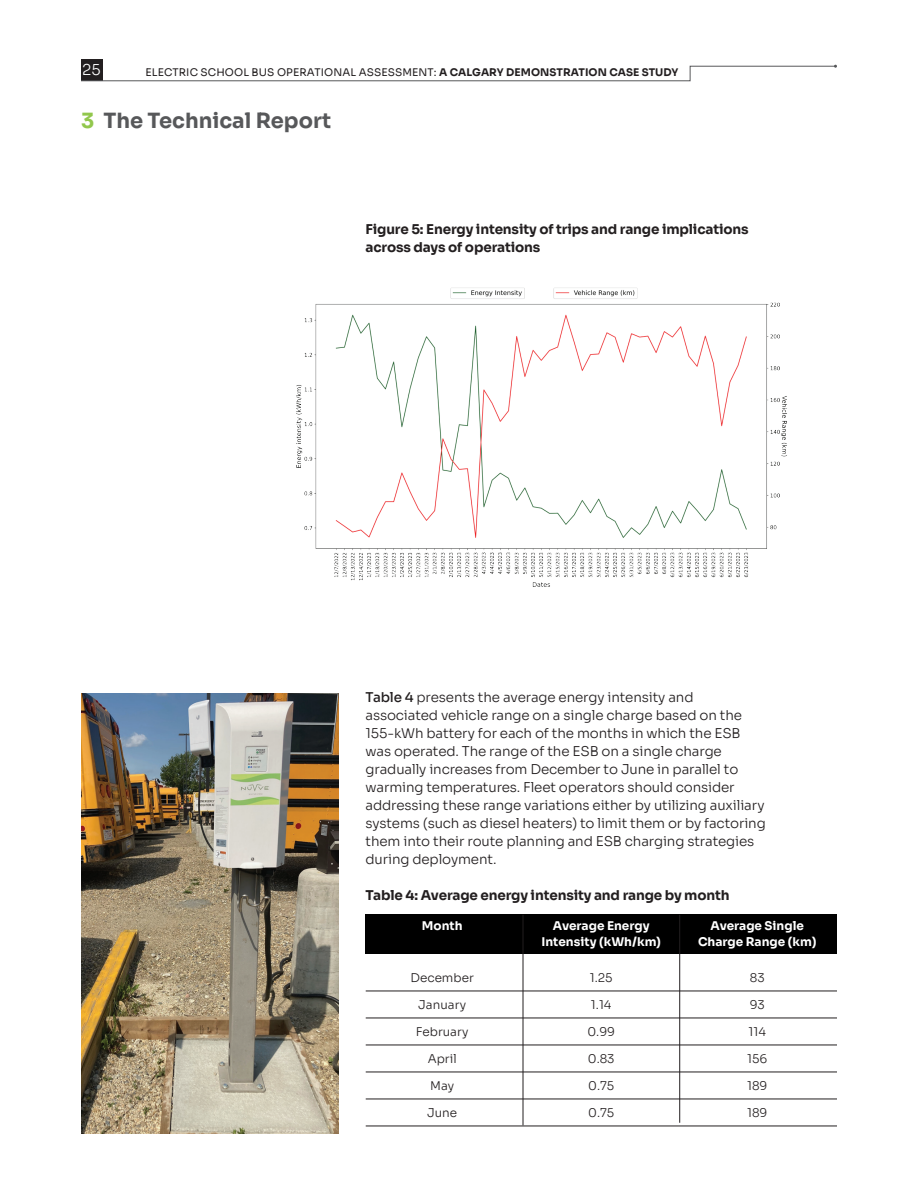
<style>
.page{position:relative;width:918px;height:1188px;background:#fff}
.page>*{position:absolute;margin:0;border:0;box-sizing:border-box;transform-origin:0 0}
.t1{font:700 21px "Sora";color:#57585a}
.t2{font:300 15px "Sora";color:#fff}
.t3{font:300 13.5px/18px "Sora";letter-spacing:-.01em;color:#231f20}
.t4{font:700 13.5px/18px "Sora";letter-spacing:-.01em;color:#231f20}
.t5{font:300 12px "Sora";color:#231f20}
.t6{font:700 12px "Sora";color:#fff}
.t7{font:10.5px "Sora";letter-spacing:.01em;color:#231f20}
.s1{font-weight:700}
.s2{color:#92c74d}
.s3{font-weight:500}
</style>
<div class="page">
<div style="left:81px;top:60px;width:21px;height:21px;background:#231f20"></div>
<svg style="left:81px;top:65px;width:756px;height:16px"></svg>
<img style="left:296px;top:287px;width:491px;height:300px">
<div style="left:366px;top:914px;width:471px;height:40px;background:#000"></div>
<hr style="left:366px;top:991px;width:471px;height:1px;background:#231f20">
<hr style="left:366px;top:1018px;width:471px;height:1px;background:#231f20">
<hr style="left:366px;top:1045px;width:471px;height:1px;background:#231f20">
<hr style="left:366px;top:1072px;width:471px;height:1px;background:#231f20">
<hr style="left:366px;top:1099px;width:471px;height:1px;background:#231f20">
<hr style="left:366px;top:1126px;width:471px;height:1px;background:#231f20">
<hr style="left:523px;top:915px;width:1px;height:210px;background:#231f20">
<hr style="left:679px;top:915px;width:1px;height:208px;background:#231f20">
<img style="left:81px;top:693px;width:258px;height:441px">
<p class="t2" style="left:82px;top:58px;width:20px">25</p>
<p class="t7" style="left:146px;top:64px;width:534px">ELECTRIC SCHOOL BUS OPERATIONAL ASSESSMENT: <span class="s1">A CALGARY DEMONSTRATION CASE STUDY</span></p>
<h1 class="t1" style="left:81px;top:104px;width:252px"><span class="s2">3</span> The Technical Report</h1>
<p class="t4" style="left:366px;top:219px;width:385px">Figure 5: Energy intensity of trips and range implications across days of operations</p>
<p class="t3" style="left:366px;top:687px;width:402px"><span class="s3">Table 4</span> presents the average energy intensity and associated vehicle range on a single charge based on the 155-kWh battery for each of the months in which the ESB was operated. The range of the ESB on a single charge gradually increases from December to June in parallel to warming temperatures. Fleet operators should consider addressing these range variations either by utilizing auxiliary systems (such as diesel heaters) to limit them or by factoring them into their route planning and ESB charging strategies during deployment.</p>
<p class="t4" style="left:366px;top:885px;width:366px">Table 4: Average energy intensity and range by month</p>
<p class="t6" style="left:422px;top:915px;width:42px">Month</p>
<p class="t6" style="left:553px;top:915px;width:98px">Average Energy</p>
<p class="t6" style="left:711px;top:915px;width:95px">Average Single</p>
<p class="t6" style="left:542px;top:932px;width:121px">Intensity (kWh/km)</p>
<p class="t6" style="left:698px;top:932px;width:120px">Charge Range (km)</p>
<p class="t5" style="left:411px;top:968px;width:65px">December</p>
<p class="t5" style="left:590px;top:968px;width:24px">1.25</p>
<p class="t5" style="left:750px;top:968px;width:16px">83</p>
<p class="t5" style="left:418px;top:995px;width:49px">January</p>
<p class="t5" style="left:591px;top:995px;width:22px">1.14</p>
<p class="t5" style="left:750px;top:995px;width:17px">93</p>
<p class="t5" style="left:416px;top:1022px;width:54px">February</p>
<p class="t5" style="left:587px;top:1022px;width:29px">0.99</p>
<p class="t5" style="left:748px;top:1022px;width:19px">114</p>
<p class="t5" style="left:428px;top:1049px;width:30px">April</p>
<p class="t5" style="left:588px;top:1049px;width:28px">0.83</p>
<p class="t5" style="left:747px;top:1049px;width:22px">156</p>
<p class="t5" style="left:430px;top:1076px;width:26px">May</p>
<p class="t5" style="left:588px;top:1076px;width:28px">0.75</p>
<p class="t5" style="left:747px;top:1076px;width:22px">189</p>
<p class="t5" style="left:427px;top:1103px;width:32px">June</p>
<p class="t5" style="left:588px;top:1103px;width:28px">0.75</p>
<p class="t5" style="left:747px;top:1103px;width:22px">189</p>
</div>
